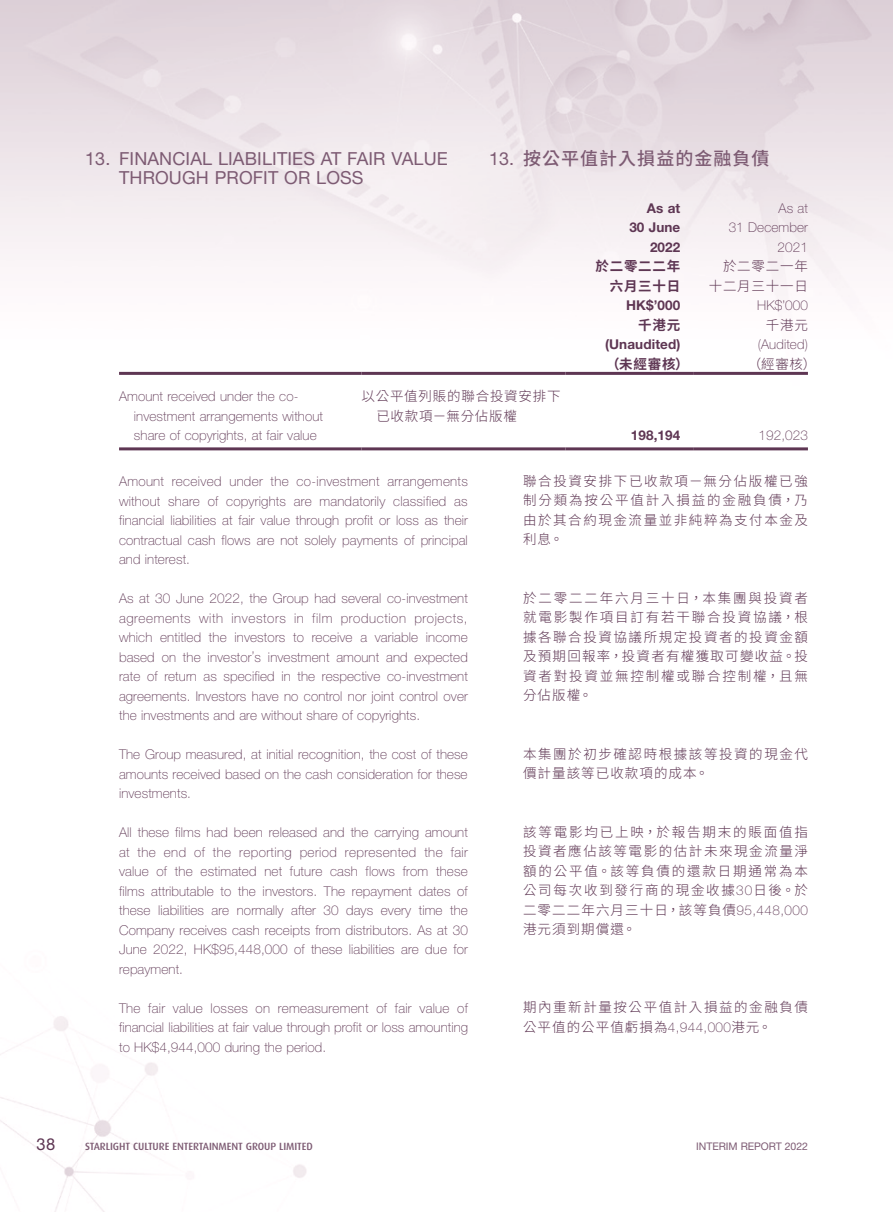
<style>
.page{position:relative;width:893px;height:1212px;background:#fff}
.page>*{position:absolute;margin:0;border:0;box-sizing:border-box;transform-origin:0 0}
.Heading_2{font:18px/19.5px "Helvetica Neue LT Std";letter-spacing:.01em;color:#7d5b73}
.C_Heading_2{font:500 18px "Source Han Sans TC";letter-spacing:.06em;color:#7d5b73}
.t1{font:16.5px "Helvetica Neue LT Std";color:#5e3653}
.Body_Text{font:100 13.5px/19.5px "Helvetica Neue LT Std";letter-spacing:.01em;color:#5e3653;text-align:justify}
.C_Body_Text{font:300 13.5px/19.5px "Source Han Sans TC";letter-spacing:.115em;color:#5e3653;text-align:justify}
.Body_Text-2{font:300 13.5px/19.5px "Source Han Sans TC";letter-spacing:.06em;color:#5e3653}
.Body_Text-3{font:700 13.5px "Helvetica Neue LT Std";letter-spacing:.01em;color:#5e3653}
.Body_Text-4{font:700 13.5px "Source Han Sans TC";letter-spacing:.06em;color:#5e3653}
.t2{font:500 10.5px "Dax";letter-spacing:-.01em;color:#7d5b73}
.t3{font:10.5px "Helvetica Neue LT Std";letter-spacing:-.005em;color:#7d5b73}
.s1{font-family:"Helvetica Neue LT Std";font-weight:400}
.s2{font-family:"Helvetica Neue LT Std";font-weight:100}
</style>
<div class="page">
<hr style="left:119px;top:372px;width:242px;height:3px;background:#5e3653">
<hr style="left:361px;top:372px;width:205px;height:3px;background:#5e3653">
<hr style="left:566px;top:372px;width:127px;height:3px;background:#5e3653">
<hr style="left:693px;top:372px;width:115px;height:3px;background:#5e3653">
<hr style="left:119px;top:447px;width:242px;height:3px;background:#5e3653">
<hr style="left:361px;top:447px;width:205px;height:3px;background:#5e3653">
<hr style="left:566px;top:447px;width:127px;height:3px;background:#5e3653">
<hr style="left:693px;top:447px;width:115px;height:3px;background:#5e3653">
<p class="Heading_2" style="left:119px;top:148px;width:330px;text-indent:-34px">13. FINANCIAL LIABILITIES AT FAIR VALUE<br>THROUGH PROFIT OR LOSS</p>
<p class="C_Heading_2" style="left:489px;top:148px;width:282px"><span class="s1">13.</span> 按公平值計入損益的金融負債</p>
<p class="Body_Text-3" style="left:647px;top:200px;width:35px">As at</p>
<p class="Body_Text-3" style="left:629px;top:219px;width:53px">30 June</p>
<p class="Body_Text-3" style="left:650px;top:239px;width:32px">2022</p>
<p class="Body_Text-4" style="left:595px;top:259px;width:86px">於二零二二年</p>
<p class="Body_Text-4" style="left:610px;top:278px;width:72px">六月三十日</p>
<p class="Body_Text" style="left:779px;top:198px;width:31px">As at</p>
<p class="Body_Text" style="left:729px;top:218px;width:81px">31 December</p>
<p class="Body_Text" style="left:778px;top:237px;width:32px">2021</p>
<p class="Body_Text-2" style="left:723px;top:257px;width:86px">於二零二一年</p>
<p class="Body_Text-2" style="left:709px;top:276px;width:101px">十二月三十一日</p>
<p class="Body_Text-3" style="left:626px;top:297px;width:56px">HK$’000</p>
<p class="Body_Text" style="left:757px;top:296px;width:52px">HK$’000</p>
<p class="Body_Text-4" style="left:638px;top:317px;width:44px">千港元</p>
<p class="Body_Text-2" style="left:766px;top:315px;width:44px">千港元</p>
<p class="Body_Text-3" style="left:605px;top:336px;width:77px">(Unaudited)</p>
<p class="Body_Text" style="left:758px;top:335px;width:52px">(Audited)</p>
<p class="Body_Text-4" style="left:606px;top:356px;width:84px">（未經審核）</p>
<p class="Body_Text-2" style="left:748px;top:354px;width:70px">（經審核）</p>
<p class="Body_Text" style="left:134px;top:387px;width:191px;text-align:left;text-indent:-15px">Amount received under the co&shy;investment arrangements without share of copyrights, at fair value</p>
<p class="Body_Text-2" style="left:376px;top:387px;width:186px;text-indent:-15px">以公平值列賬的聯合投資安排下已收款項－無分佔版權</p>
<p class="Body_Text-3" style="left:631px;top:427px;width:51px">198,194</p>
<p class="Body_Text" style="left:758px;top:426px;width:51px">192,023</p>
<p class="Body_Text" style="left:119px;top:472px;width:350px">Amount received under the co-investment arrangements without share of copyrights are mandatorily classified as financial liabilities at fair value through profit or loss as their contractual cash flows are not solely payments of principal and interest.</p>
<p class="Body_Text" style="left:119px;top:589px;width:350px">As at 30 June 2022, the Group had several co-investment agreements with investors in film production projects, which entitled the investors to receive a variable income based on the investor’s investment amount and expected rate of return as specified in the respective co-investment agreements. Investors have no control nor joint control over the investments and are without share of copyrights.</p>
<p class="Body_Text" style="left:119px;top:745px;width:350px">The Group measured, at initial recognition, the cost of these amounts received based on the cash consideration for these investments.</p>
<p class="Body_Text" style="left:119px;top:823px;width:350px">All these films had been released and the carrying amount at the end of the reporting period represented the fair value of the estimated net future cash flows from these films attributable to the investors. The repayment dates of these liabilities are normally after 30 days every time the Company receives cash receipts from distributors. As at 30<br>June 2022, HK$95,448,000 of these liabilities are due for repayment.</p>
<p class="Body_Text" style="left:119px;top:998px;width:350px">The fair value losses on remeasurement of fair value of financial liabilities at fair value through profit or loss amounting to HK$4,944,000 during the period.</p>
<p class="C_Body_Text" style="left:523px;top:471px;width:286px">聯合投資安排下已收款項－無分佔版權已強制分類為按公平值計入損益的金融負債，乃由於其合約現金流量並非純粹為支付本金及利息。</p>
<p class="C_Body_Text" style="left:523px;top:588px;width:286px">於二零二二年六月三十日，本集團與投資者就電影製作項目訂有若干聯合投資協議，根據各聯合投資協議所規定投資者的投資金額及預期回報率，投資者有權獲取可變收益。投資者對投資並無控制權或聯合控制權，且無分佔版權。</p>
<p class="C_Body_Text" style="left:523px;top:744px;width:286px">本集團於初步確認時根據該等投資的現金代價計量該等已收款項的成本。</p>
<p class="C_Body_Text" style="left:523px;top:822px;width:286px">該等電影均已上映，於報告期末的賬面值指投資者應佔該等電影的估計未來現金流量淨額的公平值。該等負債的還款日期通常為本公司每次收到發行商的現金收據<span class="s2">30</span>日後。於二零二二年六月三十日，該等負債<span class="s2">95,448,000</span>港元須到期償還。</p>
<p class="C_Body_Text" style="left:523px;top:998px;width:286px">期內重新計量按公平值計入損益的金融負債公平值的公平值虧損為<span class="s2">4,944,000</span>港元。</p>
<p class="t1" style="left:36px;top:1134px;width:20px">38</p>
<p class="t2" style="left:85px;top:1140px;width:229px">STARLIGHT CULTURE ENTERTAINMENT GROUP LIMITED</p>
<p class="t3" style="left:696px;top:1140px;width:113px">INTERIM REPORT 2022</p>
</div>
